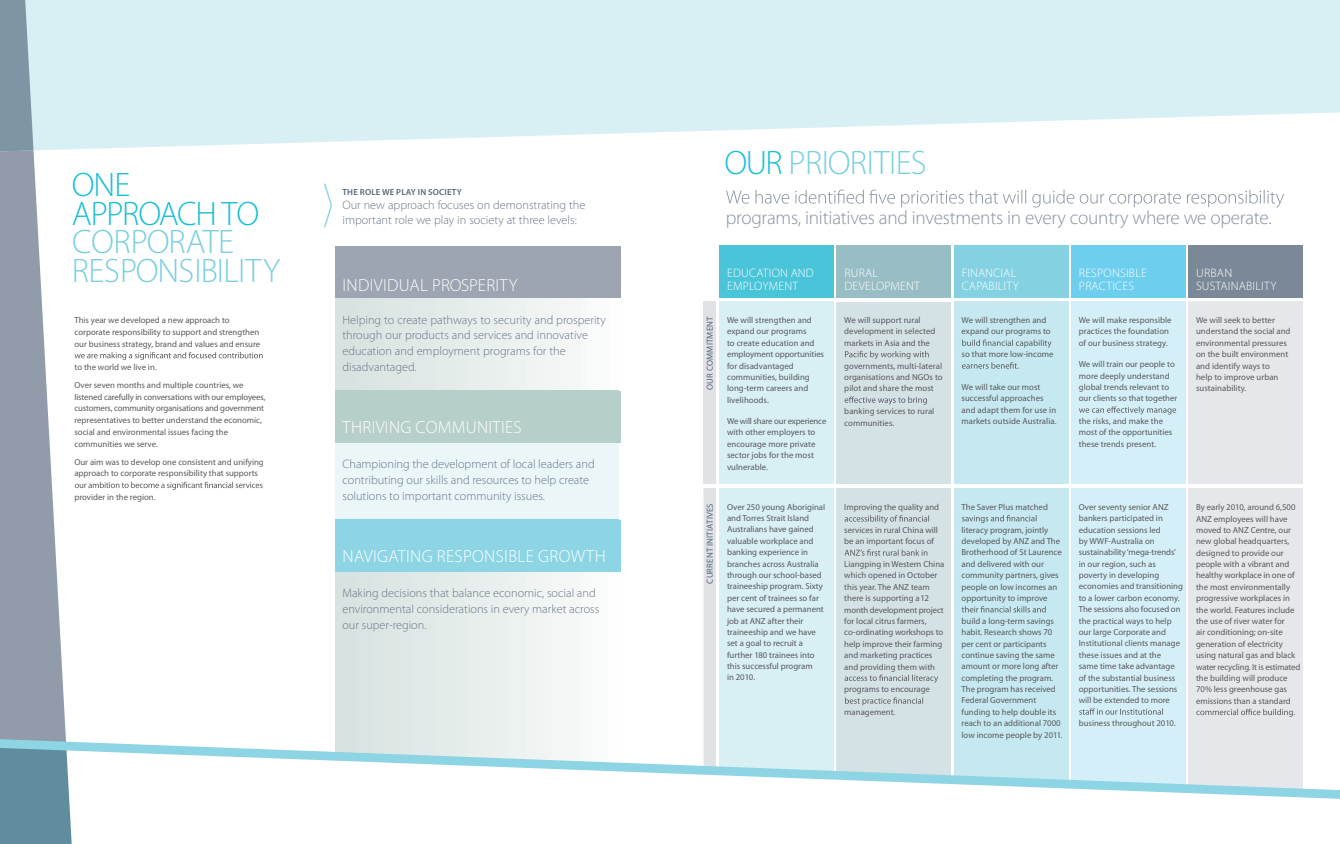
<style>
.page{position:relative;width:1340px;height:844px;background:#fff}
.page>*{position:absolute;margin:0;border:0;box-sizing:border-box;transform-origin:0 0}
.t1{font:300 34.04px/28.4px "Myriad Pro";letter-spacing:-.025em;color:#7acfdf}
.t2{font:300 19.25px "Myriad Pro";letter-spacing:-.01em;color:#8691a0}
.t3{font:300 17.5px "Myriad Pro";letter-spacing:.02em;color:#fff}
.t4{font:300 12.25px/15.8px "Myriad Pro";color:#687688}
.t5{font:300 12.25px/13.1px "Myriad Pro";letter-spacing:.02em;color:#fff}
.t6{font:8.75px/11.4px "Myriad Pro";color:#58595b}
.t7{font:8.75px "Myriad Pro";letter-spacing:.02em;color:#556678}
.t8{font:600 8.75px "Myriad Pro";letter-spacing:.02em;color:#556678}
.s1{color:#19bfd5}
</style>
<div class="page">
<svg style="left:335px;top:572px;width:242px;height:166px"></svg>
<div style="left:335px;top:246px;width:285px;height:52px;background:#9ca5b1"></div>
<div style="left:335px;top:298px;width:285px;height:92px;background:linear-gradient(to right,#d5e1df,#fbfcfb)"></div>
<div style="left:335px;top:390px;width:285px;height:52px;background:#b7cfca"></div>
<div style="left:335px;top:442px;width:285px;height:77px;background:#eaf6f8"></div>
<div style="left:335px;top:519px;width:285px;height:52px;background:#8dd5e4"></div>
<hr style="left:619px;top:298px;width:2px;height:92px;background:#fff">
<hr style="left:619px;top:442px;width:2px;height:77px;background:#fff">
<div style="left:954px;top:301px;width:114px;height:489px;background:#c6e8f0"></div>
<svg style="left:962px;top:339px;width:89px;height:8px"></svg>
<svg style="left:961px;top:362px;width:57px;height:6px"></svg>
<svg style="left:962px;top:515px;width:74px;height:8px"></svg>
<svg style="left:961px;top:606px;width:84px;height:6px"></svg>
<div style="left:1071px;top:301px;width:114px;height:497px;background:#d5eff8"></div>
<svg style="left:1079px;top:406px;width:97px;height:8px"></svg>
<svg style="left:1079px;top:708px;width:82px;height:6px"></svg>
<div style="left:1188px;top:301px;width:114px;height:503px;background:#e6e7ea"></div>
<svg style="left:1196px;top:708px;width:98px;height:8px"></svg>
<div style="left:836px;top:301px;width:115px;height:483px;background:#d5e2e5"></div>
<svg style="left:845px;top:351px;width:83px;height:8px"></svg>
<svg style="left:844px;top:396px;width:82px;height:8px"></svg>
<svg style="left:844px;top:515px;width:85px;height:8px"></svg>
<svg style="left:844px;top:549px;width:83px;height:6px"></svg>
<svg style="left:844px;top:674px;width:94px;height:8px"></svg>
<svg style="left:845px;top:697px;width:78px;height:8px"></svg>
<div style="left:719px;top:301px;width:114px;height:473px;background:#d8eff4"></div>
<svg style="left:1188px;top:798px;width:151px;height:6px"></svg>
<svg style="left:262px;top:0;width:1077px;height:144px;background:#dcf0f5"></svg>
<div style="left:719px;top:246px;width:114px;height:52px;background:#49c4d8"></div>
<div style="left:954px;top:246px;width:114px;height:52px;background:#84d2e1"></div>
<div style="left:836px;top:246px;width:115px;height:52px;background:#99bdc5"></div>
<div style="left:1071px;top:246px;width:114px;height:52px;background:#6dceed"></div>
<div style="left:1188px;top:246px;width:114px;height:52px;background:#7b8898"></div>
<svg style="left:324px;top:184px;width:8px;height:43px"></svg>
<svg style="left:726px;top:189px;width:557px;height:19px"></svg>
<div style="left:703px;top:301px;width:13px;height:188px;background:#e0e2e6"></div>
<svg style="left:0;top:0;width:262px;height:843px"></svg>
<div style="left:703px;top:484px;width:13px;height:285px;background:#e0e2e6"></div>
<svg style="left:0;top:738px;width:1339px;height:60px"></svg>
<hr style="left:702px;top:484px;width:600px;height:3px;background:#fff">
<p class="t1" style="left:72px;top:174px;width:210px"><span class="s1">ONE<br>APPROACH TO<br></span>CORPORATE<br>RESPONSIBILITY</p>
<p class="t6" style="left:74px;top:315px;width:187px;line-height:11.7px">This year we developed a new approach to corporate responsibility to support and strengthen our business strategy, brand and values and ensure</p>
<p class="t6" style="left:74px;top:359px;width:171px;line-height:17.9px">to the world we live in.<br>Over seven months and multiple countries, we</p>
<p class="t6" style="left:74px;top:391px;width:192px;line-height:11.7px">listened carefully in conversations with our employees, customers, community organisations and government representatives to better understand the economic, social and environmental issues facing the communities we serve.</p>
<p class="t6" style="left:74px;top:456px;width:191px;line-height:11.7px">Our aim was to develop one consistent and unifying approach to corporate responsibility that supports</p>
<p class="t6" style="left:74px;top:492px;width:83px">provider in the region.</p>
<p class="t1" style="left:724px;top:151px;width:203px"><span class="s1">OUR</span> PRIORITIES</p>
<p class="t8" style="left:342px;top:186px;width:121px">THE ROLE WE PLAY IN SOCIETY</p>
<p class="t4" style="left:342px;top:199px;width:244px;line-height:14.9px">Our new approach focuses on demonstrating the important role we play in society at three levels:</p>
<p class="t2" style="left:725px;top:211px;width:547px">programs, initiatives and investments in every country where we operate.</p>
<p class="t3" style="left:342px;top:279px;width:176px">INDIVIDUAL PROSPERITY</p>
<p class="t4" style="left:342px;top:313px;width:265px">Helping to create pathways to security and prosperity through our products and services and innovative education and employment programs for the disadvantaged.</p>
<p class="t3" style="left:342px;top:421px;width:181px">THRIVING COMMUNITIES</p>
<p class="t4" style="left:342px;top:457px;width:254px">Championing the development of local leaders and contributing our skills and resources to help create solutions to important community issues.</p>
<p class="t3" style="left:342px;top:549px;width:265px">NAVIGATING RESPONSIBLE GROWTH</p>
<p class="t4" style="left:342px;top:586px;width:258px">Making decisions that balance economic, social and environmental considerations in every market across our super-region.</p>
<p class="t7" style="left:706px;top:390px;width:75px;rotate:-90deg">OUR COMMITMENT</p>
<p class="t7" style="left:706px;top:583px;width:82px;rotate:-90deg">CURRENT INITIATIVES</p>
<p class="t5" style="left:727px;top:268px;width:88px">EDUCATION AND<br>EMPLOYMENT</p>
<p class="t5" style="left:961px;top:268px;width:59px">FINANCIAL<br>CAPABILITY</p>
<p class="t5" style="left:844px;top:268px;width:77px">RURAL<br>DEVELOPMENT</p>
<p class="t5" style="left:1078px;top:268px;width:69px">RESPONSIBLE<br>PRACTICES</p>
<p class="t5" style="left:1196px;top:268px;width:82px">URBAN<br>SUSTAINABILITY</p>
<p class="t6" style="left:727px;top:315px;width:99px">We will strengthen and expand our programs<br>to create education and employment opportunities for disadvantaged communities, building long-term careers and livelihoods.</p>
<p class="t6" style="left:727px;top:416px;width:101px">We will share our experience with other employers to encourage more private sector jobs for the most vulnerable.</p>
<p class="t6" style="left:727px;top:502px;width:100px">Over 250 young Aboriginal and Torres Strait Island<br>Australians have gained valuable workplace and banking experience in branches across Australia through our school-based traineeship program. Sixty per cent of trainees so far have secured a permanent job at ANZ after their traineeship and we have set a goal to recruit a further 180 trainees into this successful program<br>in 2010.</p>
<p class="t6" style="left:844px;top:315px;width:93px">We will support rural development in selected markets in Asia and the</p>
<p class="t6" style="left:844px;top:361px;width:100px;text-align:justify">governments, multi-lateral organisations and NGOs to pilot and share the most</p>
<p class="t6" style="left:844px;top:406px;width:91px">banking services to rural communities.</p>
<p class="t6" style="left:961px;top:315px;width:91px">We will strengthen and expand our programs to</p>
<p class="t6" style="left:961px;top:349px;width:93px">so that more low-income</p>
<p class="t6" style="left:961px;top:382px;width:96px">We will take our most successful approaches and adapt them for use in markets outside Australia.</p>
<p class="t6" style="left:1078px;top:315px;width:94px">We will make responsible practices the foundation of our business strategy.</p>
<p class="t6" style="left:1078px;top:359px;width:100px">We will train our people to more deeply understand global trends relevant to our clients so that together</p>
<p class="t6" style="left:1078px;top:416px;width:95px">the risks, and make the most of the opportunities these trends present.</p>
<p class="t6" style="left:1196px;top:315px;width:96px">We will seek to better understand the social and environmental pressures on the built environment and identify ways to<br>help to improve urban sustainability.</p>
<p class="t6" style="left:844px;top:502px;width:96px">Improving the quality and</p>
<p class="t6" style="left:844px;top:525px;width:95px">services in rural China will be an important focus of</p>
<p class="t6" style="left:844px;top:559px;width:102px">Liangping in Western China which opened in October this year. The ANZ team there is supporting a 12 month development project for local citrus farmers, co-ordinating workshops to help improve their farming and marketing practices and providing them with</p>
<p class="t6" style="left:844px;top:684px;width:87px">programs to encourage</p>
<p class="t6" style="left:844px;top:707px;width:53px">management.</p>
<p class="t6" style="left:961px;top:502px;width:88px">The Saver Plus matched</p>
<p class="t6" style="left:961px;top:525px;width:102px">literacy program, jointly developed by ANZ and The<br>Brotherhood of St Laurence and delivered with our community partners, gives people on low incomes an opportunity to improve</p>
<p class="t6" style="left:961px;top:616px;width:102px">build a long-term savings habit. Research shows 70 per cent or participants continue saving the same amount or more long after completing the program.<br>The program has received<br>Federal Government funding to help double its reach to an additional 7000 low income people by 2011.</p>
<p class="t6" style="left:1078px;top:502px;width:106px">Over seventy senior ANZ bankers participated in education sessions led<br>by WWF-Australia on sustainability ‘mega-trends’ in our region, such as poverty in developing economies and transitioning to a lower carbon economy.<br>The sessions also focused on the practical ways to help our large Corporate and<br>Institutional clients manage these issues and at the<br>same time take advantage of the substantial business opportunities. The sessions will be extended to more</p>
<p class="t6" style="left:1078px;top:718px;width:98px">business throughout 2010.</p>
<p class="t6" style="left:1196px;top:502px;width:106px">By early 2010, around 6,500<br>ANZ employees will have moved to ANZ Centre, our new global headquarters, designed to provide our people with a vibrant and healthy workplace in one of the most environmentally progressive workplaces in the world. Features include the use of river water for<br>air conditioning; on-site generation of electricity using natural gas and black water recycling. It is estimated the building will produce<br>70% less greenhouse gas emissions than a standard</p>
</div>
